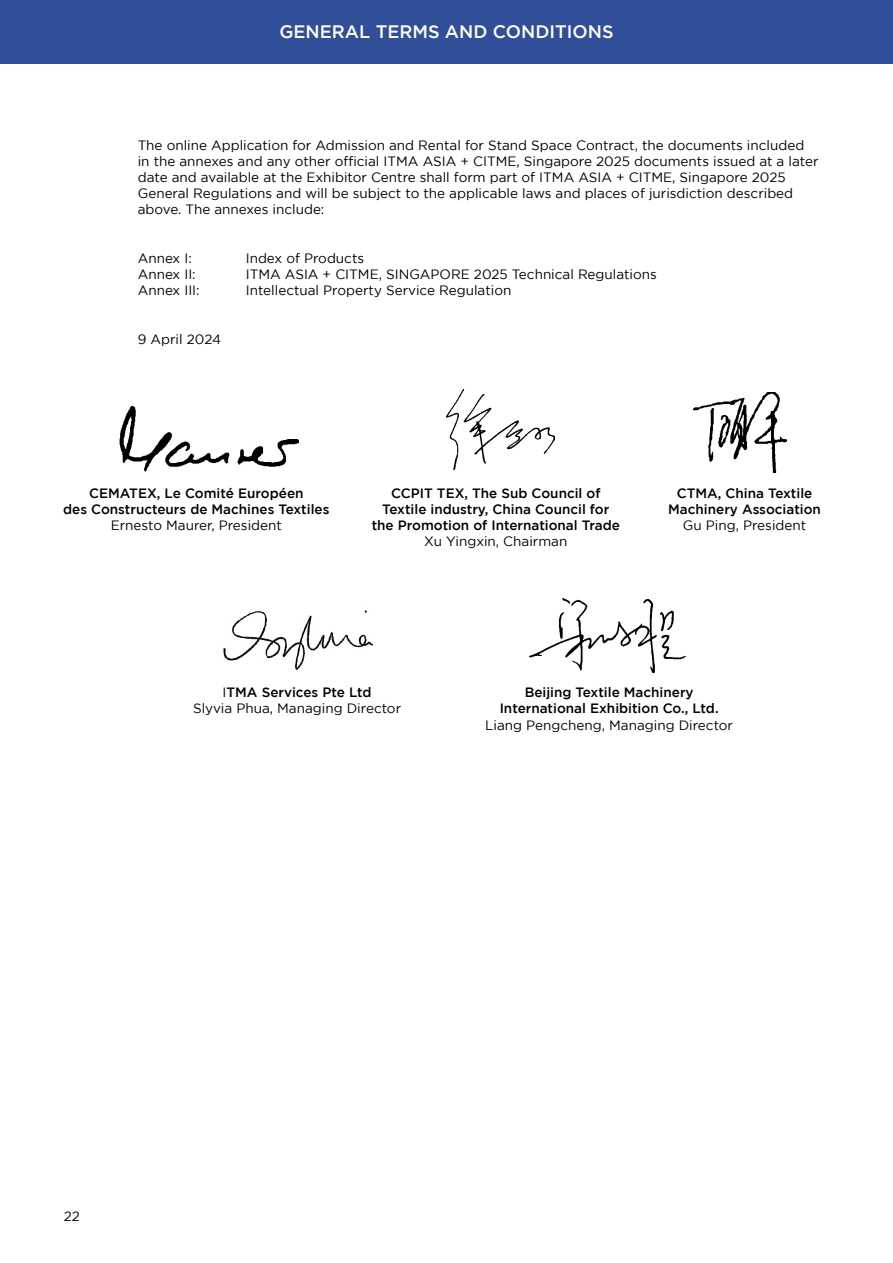
<style>
.page{position:relative;width:893px;height:1263px;background:#fff}
.page>*{position:absolute;margin:0;border:0;box-sizing:border-box;transform-origin:0 0}
.t1{font:500 18px "Gotham";color:#fffef9}
.t2{font:13.5px/16.2px "Gotham";color:#000;text-align:center}
.t3{font:500 13.5px/16.2px "Gotham";color:#000;text-align:center}
.s1{font-weight:500}
</style>
<div class="page">
<div style="left:0;top:0;width:893px;height:64px;background:#314f98"></div>
<img style="left:119px;top:406px;width:180px;height:66px">
<img style="left:446px;top:389px;width:109px;height:81px">
<img style="left:223px;top:610px;width:151px;height:60px">
<img style="left:693px;top:393px;width:93px;height:80px">
<img style="left:529px;top:598px;width:157px;height:75px">
<h1 class="t1" style="left:279px;top:21px;width:336px">GENERAL TERMS AND CONDITIONS</h1>
<p class="t2" style="left:138px;top:136px;width:682px;text-align:left">The online Application for Admission and Rental for Stand Space Contract, the documents included in the annexes and any other official ITMA ASIA + CITME, Singapore 2025 documents issued at a later date and available at the Exhibitor Centre shall form part of ITMA ASIA + CITME, Singapore 2025<br>General Regulations and will be subject to the applicable laws and places of jurisdiction described above. The annexes include:</p>
<p class="t2" style="left:138px;top:250px;width:56px">Annex I:</p>
<p class="t2" style="left:246px;top:250px;width:120px">Index of Products</p>
<p class="t2" style="left:138px;top:266px;width:59px">Annex II:</p>
<p class="t2" style="left:246px;top:266px;width:413px">ITMA ASIA + CITME, SINGAPORE 2025 Technical Regulations</p>
<p class="t2" style="left:138px;top:282px;width:63px">Annex III:</p>
<p class="t2" style="left:246px;top:282px;width:267px">Intellectual Property Service Regulation</p>
<p class="t2" style="left:138px;top:331px;width:85px">9 April 2024</p>
<p class="t3" style="left:63px;top:485px;width:268px">CEMATEX, Le Comité Européen<br>des Constructeurs de Machines Textiles</p>
<p class="t2" style="left:111px;top:517px;width:173px">Ernesto Maurer, President</p>
<p class="t3" style="left:372px;top:485px;width:250px">CCPIT TEX, The Sub Council of<br>Textile industry, China Council for the Promotion of International Trade</p>
<p class="t2" style="left:424px;top:533px;width:145px">Xu Yingxin, Chairman</p>
<p class="t3" style="left:668px;top:485px;width:154px">CTMA, China Textile<br>Machinery Association</p>
<p class="t2" style="left:683px;top:517px;width:125px">Gu Ping, President</p>
<p class="t2" style="left:193px;top:683px;width:210px">I<span class="s1">TMA Services Pte Ltd<br></span>Slyvia Phua, Managing Director</p>
<p class="t3" style="left:500px;top:684px;width:220px">Beijing Textile Machinery<br>International Exhibition Co., Ltd.</p>
<p class="t2" style="left:485px;top:716px;width:249px">Liang Pengcheng, Managing Director</p>
<p class="t2" style="left:64px;top:1208px;width:18px">22</p>
</div>
